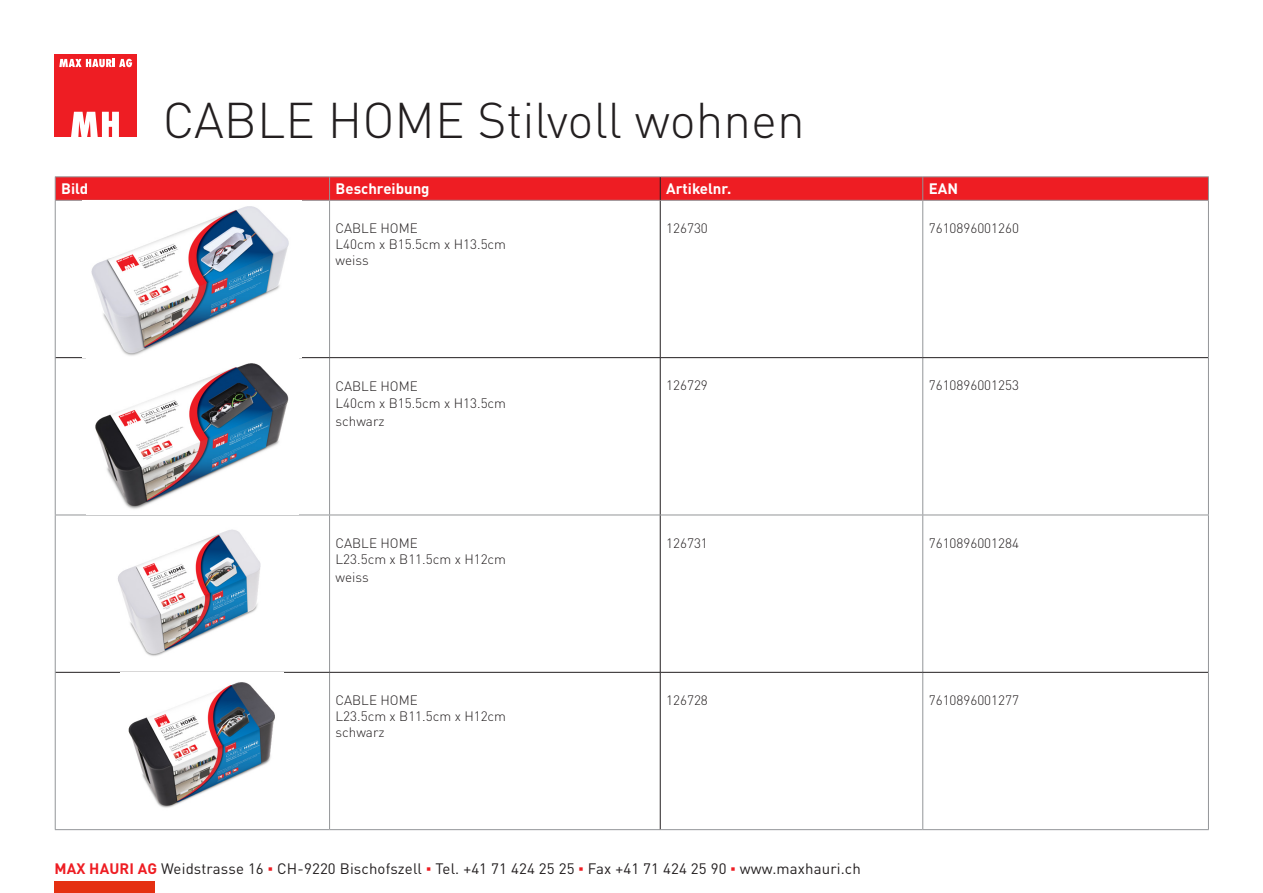
<style>
.page{position:relative;width:1263px;height:893px;background:#fff}
.page>*{position:absolute;margin:0;border:0;box-sizing:border-box;transform-origin:0 0}
.t1{font:300 49.5px "DINOT";color:#231f20}
.t2{font:15px "DINOT";letter-spacing:.01em;color:#231f20}
.t3{font:700 15px "DINOT";color:#fff}
.t4{font:300 13.5px/16.2px "DINOT";color:#231f20}
.s1{font-weight:700;color:#ee1d23}
.s2{font-family:"Arial";font-weight:900;color:#ee1d23}
</style>
<div class="page">
<div style="left:54px;top:882px;width:100px;height:11px;background:#e53012"></div>
<div style="left:54px;top:54px;width:83px;height:83px;background:#ee1d23"></div>
<svg style="left:59px;top:59px;width:73px;height:8px"></svg>
<svg style="left:71px;top:112px;width:48px;height:25px"></svg>
<hr style="left:55px;top:176px;width:275px;height:1px;background:#939598">
<hr style="left:330px;top:176px;width:330px;height:1px;background:#939598">
<hr style="left:660px;top:176px;width:263px;height:1px;background:#939598">
<hr style="left:923px;top:176px;width:286px;height:1px;background:#939598">
<hr style="left:55px;top:200px;width:275px;height:1px;background:#939598">
<hr style="left:55px;top:201px;width:1px;height:157px;background:#939598">
<hr style="left:330px;top:200px;width:330px;height:1px;background:#939598">
<hr style="left:329px;top:201px;width:1px;height:156px;background:#939598">
<hr style="left:660px;top:200px;width:263px;height:1px;background:#939598">
<hr style="left:923px;top:200px;width:286px;height:1px;background:#939598">
<hr style="left:922px;top:201px;width:1px;height:156px;background:#939598">
<hr style="left:1208px;top:201px;width:1px;height:157px;background:#939598">
<hr style="left:55px;top:358px;width:1px;height:157px;background:#939598">
<hr style="left:329px;top:358px;width:1px;height:157px;background:#939598">
<hr style="left:922px;top:358px;width:1px;height:157px;background:#939598">
<hr style="left:1208px;top:358px;width:1px;height:157px;background:#939598">
<hr style="left:55px;top:515px;width:275px;height:1px;background:#939598">
<hr style="left:55px;top:515px;width:1px;height:157px;background:#939598">
<hr style="left:330px;top:515px;width:330px;height:1px;background:#939598">
<hr style="left:329px;top:515px;width:1px;height:157px;background:#939598">
<hr style="left:660px;top:515px;width:263px;height:1px;background:#939598">
<hr style="left:923px;top:515px;width:286px;height:1px;background:#939598">
<hr style="left:922px;top:515px;width:1px;height:157px;background:#939598">
<hr style="left:1208px;top:515px;width:1px;height:157px;background:#939598">
<hr style="left:55px;top:672px;width:1px;height:157px;background:#939598">
<hr style="left:329px;top:672px;width:1px;height:157px;background:#939598">
<hr style="left:922px;top:672px;width:1px;height:157px;background:#939598">
<hr style="left:1208px;top:672px;width:1px;height:157px;background:#939598">
<hr style="left:55px;top:829px;width:275px;height:1px;background:#939598">
<hr style="left:330px;top:829px;width:330px;height:1px;background:#939598">
<hr style="left:660px;top:829px;width:263px;height:1px;background:#939598">
<hr style="left:923px;top:829px;width:286px;height:1px;background:#939598">
<svg style="left:55px;top:177px;width:1154px;height:23px;background:#eb2026"></svg>
<hr style="left:660px;top:201px;width:1px;height:156px;background:#231f20">
<hr style="left:56px;top:357px;width:274px;height:1px;background:#231f20">
<hr style="left:330px;top:357px;width:330px;height:1px;background:#231f20">
<hr style="left:660px;top:357px;width:263px;height:1px;background:#231f20">
<hr style="left:660px;top:358px;width:1px;height:157px;background:#231f20">
<hr style="left:923px;top:357px;width:285px;height:1px;background:#231f20">
<hr style="left:660px;top:515px;width:1px;height:157px;background:#231f20">
<hr style="left:56px;top:672px;width:274px;height:1px;background:#231f20">
<hr style="left:330px;top:672px;width:330px;height:1px;background:#231f20">
<hr style="left:660px;top:672px;width:263px;height:1px;background:#231f20">
<hr style="left:660px;top:672px;width:1px;height:157px;background:#231f20">
<hr style="left:923px;top:672px;width:285px;height:1px;background:#231f20">
<img style="left:91px;top:206px;width:198px;height:150px">
<img style="left:95px;top:363px;width:194px;height:146px">
<img style="left:118px;top:529px;width:143px;height:127px">
<img style="left:121px;top:672px;width:162px;height:136px">
<h1 class="t1" style="left:163px;top:89px;width:643px">CABLE HOME Stilvoll wohnen</h1>
<p class="t3" style="left:61px;top:179px;width:29px">Bild</p>
<p class="t3" style="left:336px;top:179px;width:96px">Beschreibung</p>
<p class="t3" style="left:666px;top:179px;width:67px">Artikelnr.</p>
<p class="t3" style="left:929px;top:179px;width:31px">EAN</p>
<p class="t4" style="left:336px;top:220px;width:172px">CABLE HOME<br>L40cm x B15.5cm x H13.5cm weiss</p>
<p class="t4" style="left:666px;top:220px;width:43px">126730</p>
<p class="t4" style="left:929px;top:220px;width:92px">7610896001260</p>
<p class="t4" style="left:336px;top:378px;width:172px">CABLE HOME<br>L40cm x B15.5cm x H13.5cm</p>
<p class="t4" style="left:336px;top:412px;width:51px">schwarz</p>
<p class="t4" style="left:336px;top:534px;width:172px">CABLE HOME<br>L23.5cm x B11.5cm x H12cm</p>
<p class="t4" style="left:336px;top:569px;width:35px">weiss</p>
<p class="t4" style="left:666px;top:377px;width:43px">126729</p>
<p class="t4" style="left:929px;top:377px;width:92px">7610896001253</p>
<p class="t4" style="left:666px;top:534px;width:43px">126731</p>
<p class="t4" style="left:929px;top:534px;width:92px">7610896001284</p>
<p class="t4" style="left:336px;top:692px;width:172px">CABLE HOME<br>L23.5cm x B11.5cm x H12cm schwarz</p>
<p class="t4" style="left:666px;top:692px;width:43px">126728</p>
<p class="t4" style="left:929px;top:692px;width:92px">7610896001277</p>
<p class="t2" style="left:54px;top:859px;width:808px"><span class="s1">MAX HAURI AG</span> Weidstrasse 16 <span class="s2">▪</span> CH-9220 Bischofszell <span class="s2">▪</span> Tel. +41 71 424 25 25 <span class="s2">▪</span> Fax +41 71 424 25 90 <span class="s2">▪</span> www.maxhauri.ch</p>
</div>
